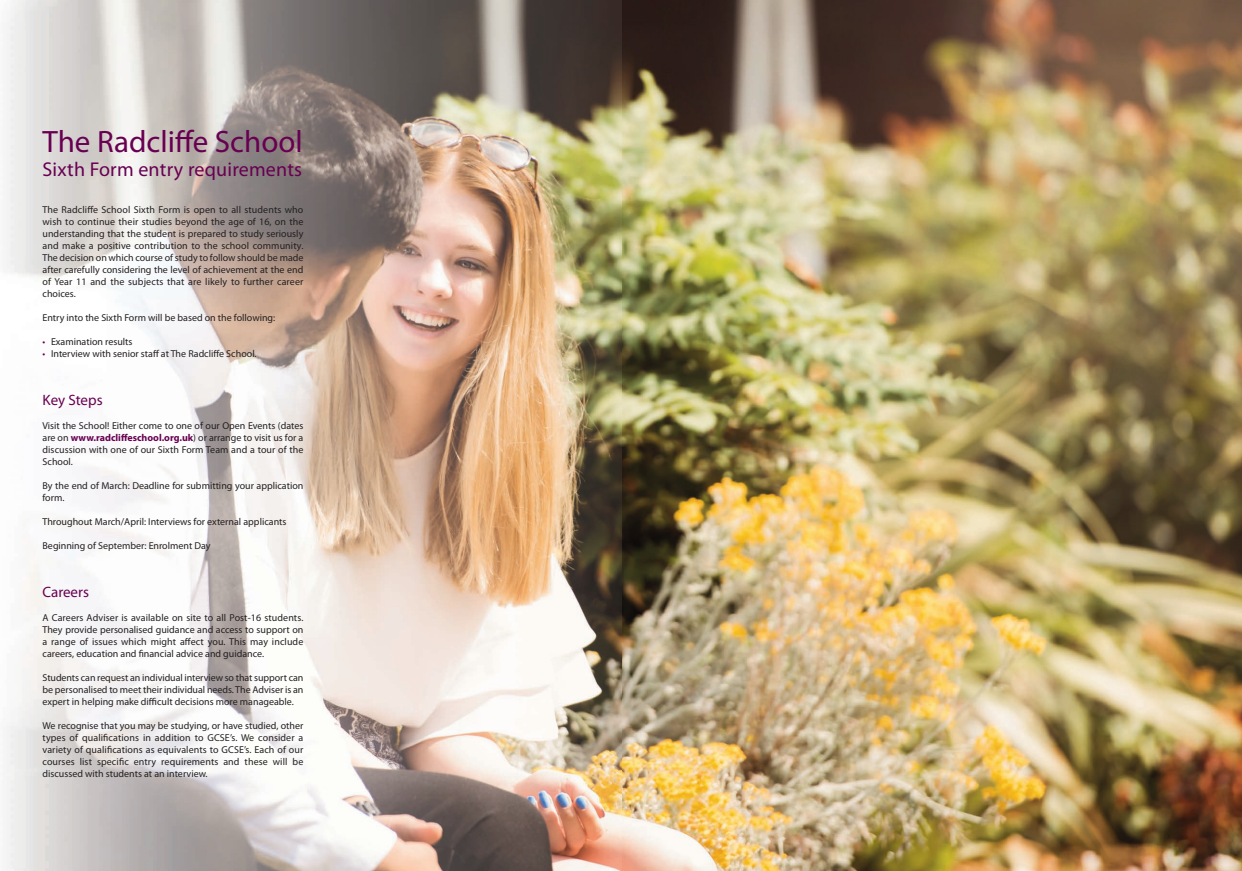
<style>
.page{position:relative;width:1242px;height:871px;background:#fff}
.page>*{position:absolute;margin:0;border:0;box-sizing:border-box;transform-origin:0 0}
.t1{font:31px "Myriad Pro";color:#680052}
.t2{font:20px "Myriad Pro";letter-spacing:.01em;color:#680052}
.t3{font:15px "Myriad Pro";color:#680052}
.t4{font:10px/12px "Myriad Pro";color:#231f20;text-align:justify}
.s1{color:#680052}
.s2{font-weight:700;color:#680052}
</style>
<div class="page">
<img style="left:622px;top:0;width:620px;height:870px">
<img style="left:6px;top:0;width:616px;height:870px">
<h1 class="t1" style="left:43px;top:130px;width:262px">The Radcliffe School</h1>
<h2 class="t2" style="left:43px;top:162px;width:261px">Sixth Form entry requirements</h2>
<p class="t4" style="left:43px;top:204px;width:262px">The Radcliffe School Sixth Form is open to all students who wish to continue their studies beyond the age of 16, on the understanding that the student is prepared to study seriously and make a positive contribution to the school community.<br>The decision on which course of study to follow should be made after carefully considering the level of achievement at the end of Year 11 and the subjects that are likely to further career choices.</p>
<p class="t4" style="left:43px;top:312px;width:234px">Entry into the Sixth Form will be based on the following:</p>
<p class="t4" style="left:43px;top:336px;width:91px"><span class="s1">•</span> Examination results</p>
<p class="t4" style="left:43px;top:348px;width:216px"><span class="s1">•</span> Interview with senior staff at The Radcliffe School.</p>
<h3 class="t3" style="left:43px;top:394px;width:62px">Key Steps</h3>
<p class="t4" style="left:43px;top:420px;width:262px">Visit the School! Either come to one of our Open Events (dates are on <span class="s2">www.radcliffeschool.org.uk</span>) or arrange to visit us for a discussion with one of our Sixth Form Team and a tour of the School.</p>
<p class="t4" style="left:43px;top:480px;width:262px">By the end of March: Deadline for submitting your application form.</p>
<p class="t4" style="left:43px;top:516px;width:245px">Throughout March/April: Interviews for external applicants</p>
<p class="t4" style="left:43px;top:540px;width:170px">Beginning of September: Enrolment Day</p>
<h3 class="t3" style="left:43px;top:586px;width:48px">Careers</h3>
<p class="t4" style="left:43px;top:612px;width:262px">A Careers Adviser is available on site to all Post-16 students.<br>They provide personalised guidance and access to support on a range of issues which might affect you. This may include careers, education and financial advice and guidance.</p>
<p class="t4" style="left:42px;top:672px;width:262px">Students can request an individual interview so that support can be personalised to meet their individual needs. The Adviser is an expert in helping make difficult decisions more manageable.</p>
<p class="t4" style="left:42px;top:720px;width:262px">We recognise that you may be studying, or have studied, other types of qualifications in addition to GCSE’s. We consider a variety of qualifications as equivalents to GCSE’s. Each of our courses list specific entry requirements and these will be discussed with students at an interview.</p>
</div>
